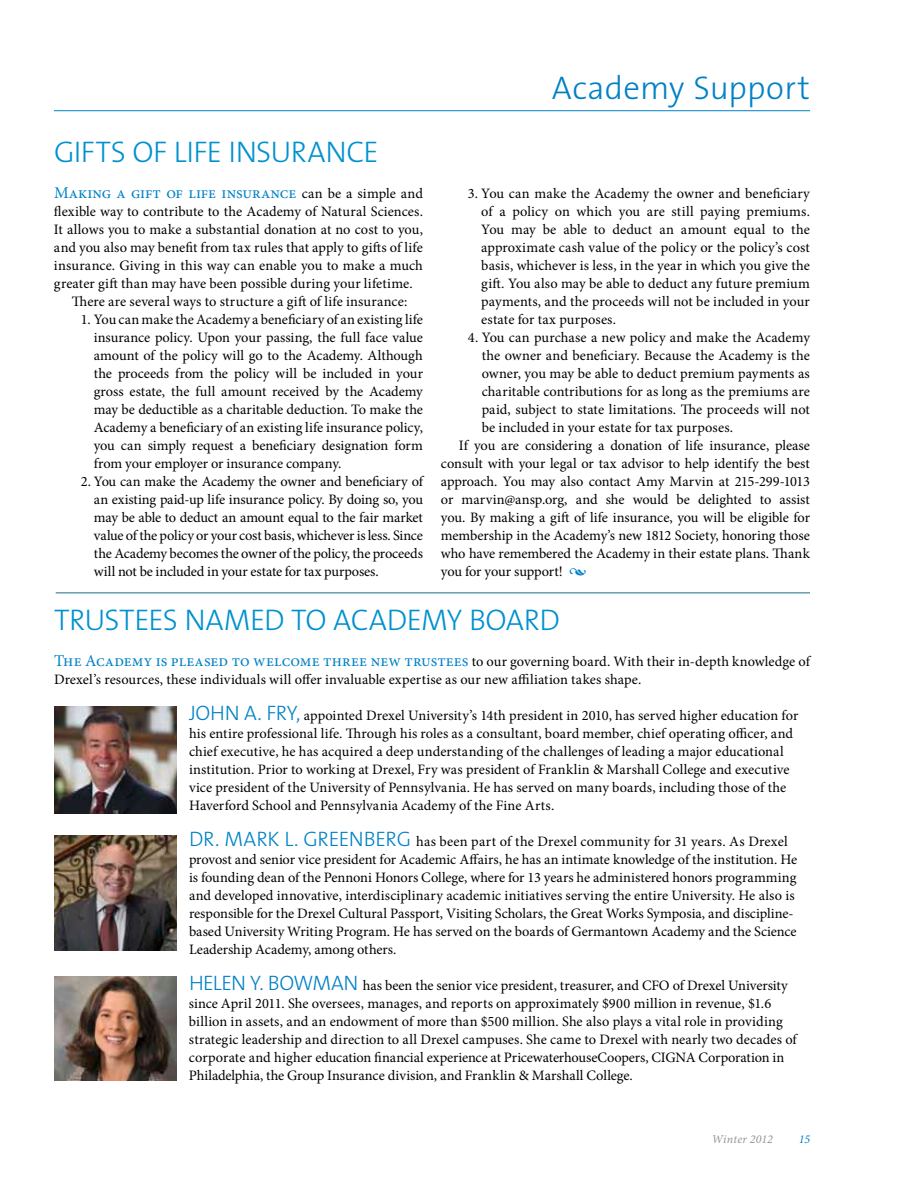
<style>
.page{position:relative;width:918px;height:1188px;background:#fff}
.page>*{position:absolute;margin:0;border:0;box-sizing:border-box;transform-origin:0 0}
.t1{font:300 33px "The Sans";letter-spacing:.005em;color:#0081c6}
.t2{font:30px "The Sans Light Caps";letter-spacing:-.02em;color:#0091ce}
.t3{font:16.5px "Minion Pro";letter-spacing:-.005em;color:#0081c6}
.t4{font:14.4px/18px "Minion Pro";letter-spacing:-.005em;color:#000}
.t5{font:14.4px "Minion Pro";letter-spacing:-.03em;color:#000}
.t6{font:italic 12px "Minion Pro";letter-spacing:.01em;color:#939498}
.t7{font:italic 12px "Minion Pro";color:#0081c6}
.s1{font-size:14.4px;color:#000}
.s2{font-style:italic;font-size:16.5px;color:#0081c6}
.s3{font-size:16.5px;color:#0081c6}
.s4{font-family:"The Sans";font-weight:300;font-size:21px;color:#0081c6}
</style>
<div class="page">
<hr style="left:54px;top:110px;width:756px;height:1px;background:#0081c6">
<img style="left:54px;top:977px;width:123px;height:103px">
<img style="left:54px;top:706px;width:123px;height:107px">
<img style="left:54px;top:835px;width:123px;height:116px">
<hr style="left:56px;top:592px;width:754px;height:1px;background:#166d81">
<h1 class="t1" style="left:552px;top:61px;width:260px">ACADEMY SUPPORT</h1>
<h2 class="t2" style="left:54px;top:127px;width:326px">GIFTS OF LIFE I NSURANCE</h2>
<p class="t3" style="left:54px;top:182px;width:371px">Making a gift of life insurance <span class="s1">can be a simple and</span></p>
<p class="t4" style="left:54px;top:202px;width:370px">flexible way to contribute to the Academy of Natural Sciences.</p>
<p class="t4" style="left:54px;top:220px;width:371px">It allows you to make a substantial donation at no cost to you,</p>
<p class="t4" style="left:54px;top:238px;width:370px">and you also may benefit from tax rules that apply to gifts of life</p>
<p class="t4" style="left:54px;top:256px;width:371px">insurance. Giving in this way can enable you to make a much</p>
<p class="t4" style="left:54px;top:274px;width:360px">greater gift than may have been possible during your lifetime.</p>
<p class="t4" style="left:72px;top:292px;width:337px">There are several ways to structure a gift of life insurance:</p>
<p class="t4" style="left:94px;top:310px;width:331px;text-align:justify;text-indent:-13px">1. You can make the Academy a beneficiary of an existing life insurance policy. Upon your passing, the full face value amount of the policy will go to the Academy. Although the proceeds from the policy will be included in your gross estate, the full amount received by the Academy may be deductible as a charitable deduction. To make the Academy a beneficiary of an existing life insurance policy, you can simply request a beneficiary designation form from your employer or insurance company.</p>
<p class="t4" style="left:94px;top:472px;width:332px;text-align:justify;text-indent:-13px">2. You can make the Academy the owner and beneficiary of an existing paid-up life insurance policy. By doing so, you may be able to deduct an amount equal to the fair market value of the policy or your cost basis, whichever is less. Since the Academy becomes the owner of the policy, the proceeds will not be included in your estate for tax purposes.</p>
<p class="t4" style="left:481px;top:184px;width:330px;text-align:justify;text-indent:-13px">3. You can make the Academy the owner and beneficiary of a policy on which you are still paying premiums.<br>You may be able to deduct an amount equal to the approximate cash value of the policy or the policy’s cost basis, whichever is less, in the year in which you give the gift. You also may be able to deduct any future premium payments, and the proceeds will not be included in your estate for tax purposes.</p>
<p class="t4" style="left:468px;top:328px;width:344px">4. You can purchase a new policy and make the Academy</p>
<p class="t4" style="left:482px;top:346px;width:330px">the owner and beneficiary. Because the Academy is the</p>
<p class="t4" style="left:482px;top:364px;width:330px">owner, you may be able to deduct premium payments as</p>
<p class="t4" style="left:482px;top:382px;width:330px">charitable contributions for as long as the premiums are</p>
<p class="t4" style="left:482px;top:400px;width:330px">paid, subject to state limitations. The proceeds will not</p>
<p class="t4" style="left:482px;top:418px;width:253px">be included in your estate for tax purposes.</p>
<p class="t4" style="left:459px;top:436px;width:352px">If you are considering a donation of life insurance, please</p>
<p class="t4" style="left:441px;top:454px;width:370px">consult with your legal or tax advisor to help identify the best</p>
<p class="t5" style="left:441px;top:472px;width:370px">approach. You may also contact Amy Marvin at 215-299-1013</p>
<p class="t4" style="left:441px;top:490px;width:370px">or marvin@ansp.org, and she would be delighted to assist</p>
<p class="t4" style="left:441px;top:508px;width:371px">you. By making a gift of life insurance, you will be eligible for</p>
<p class="t4" style="left:441px;top:526px;width:370px">membership in the Academy’s new 1812 Society, honoring those</p>
<p class="t4" style="left:441px;top:544px;width:371px">who have remembered the Academy in their estate plans. Thank</p>
<p class="t4" style="left:441px;top:562px;width:148px">you for your support! <span class="s2">•</span></p>
<h2 class="t2" style="left:54px;top:595px;width:507px">TRUSTEES NAMED TO ACADEMY BOARD</h2>
<p class="t4" style="left:54px;top:652px;width:759px"><span class="s3">The Academy is pleased to welcome three new trustees</span> to our governing board. With their in-depth knowledge of<br>Drexel’s resources, these individuals will offer invaluable expertise as our new affiliation takes shape.</p>
<p class="t4" style="left:189px;top:706px;width:611px"><span class="s4">JOH N A. FRY,</span> appointed Drexel University’s 14th president in 2010, has served higher education for his entire professional life. Through his roles as a consultant, board member, chief operating officer, and chief executive, he has acquired a deep understanding of the challenges of leading a major educational institution. Prior to working at Drexel, Fry was president of Franklin &amp; Marshall College and executive vice president of the University of Pennsylvania. He has served on many boards, including those of the Haverford School and Pennsylvania Academy of the Fine Arts.</p>
<p class="t4" style="left:189px;top:832px;width:610px"><span class="s4">DR. MARK L. GREE NBE RG</span> has been part of the Drexel community for 31 years. As Drexel provost and senior vice president for Academic Affairs, he has an intimate knowledge of the institution. He is founding dean of the Pennoni Honors College, where for 13 years he administered honors programming and developed innovative, interdisciplinary academic initiatives serving the entire University. He also is responsible for the Drexel Cultural Passport, Visiting Scholars, the Great Works Symposia, and discipline&shy;based University Writing Program. He has served on the boards of Germantown Academy and the Science Leadership Academy, among others.</p>
<p class="t4" style="left:189px;top:976px;width:611px"><span class="s4">HELE N Y. BOWMA N</span> has been the senior vice president, treasurer, and CFO of Drexel University since April 2011. She oversees, manages, and reports on approximately $900 million in revenue, $1.6 billion in assets, and an endowment of more than $500 million. She also plays a vital role in providing strategic leadership and direction to all Drexel campuses. She came to Drexel with nearly two decades of corporate and higher education financial experience at PricewaterhouseCoopers, CIGNA Corporation in Philadelphia, the Group Insurance division, and Franklin &amp; Marshall College.</p>
<p class="t6" style="left:712px;top:1131px;width:63px">Winter 2012</p>
<p class="t7" style="left:799px;top:1131px;width:13px">15</p>
</div>
